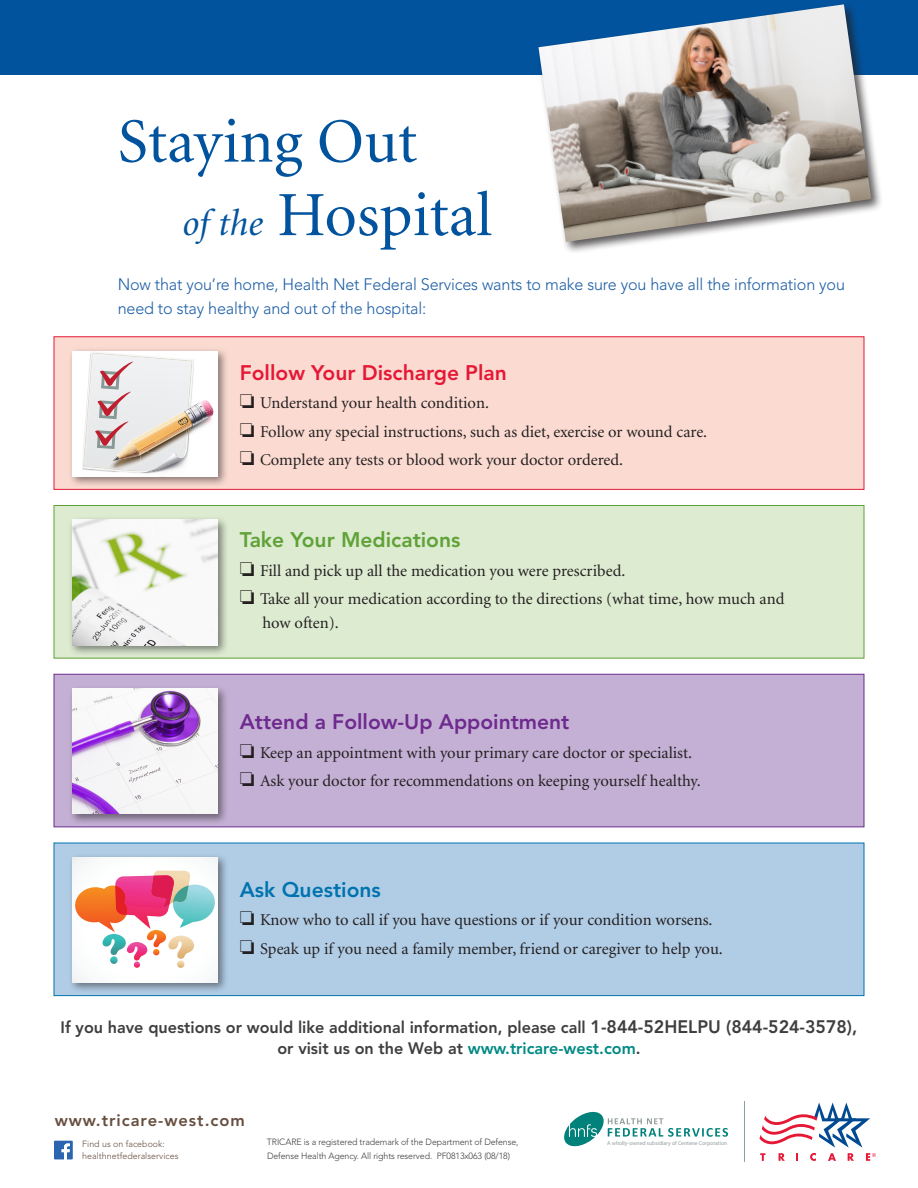
<style>
.page{position:relative;width:918px;height:1188px;background:#fff}
.page>*{position:absolute;margin:0;border:0;box-sizing:border-box;transform-origin:0 0}
.t1{font:63px/73.5px "Minion";color:#01539e}
.t2{font:800 21px "Avenir LT Std";color:#6e2a8e}
.t3{font:800 21px "Avenir LT Std";color:#e51836}
.t4{font:800 21px "Avenir LT Std";color:#5fa237}
.t5{font:800 21px "Avenir LT Std";color:#0073ae}
.t6{font:16.5px/24px "Minion";color:#231f20}
.t7{font:800 16.5px/21px "Avenir LT Std";color:#3e3e3f;text-align:center}
.t8{font:300 16.5px/24px "Avenir LT Std";letter-spacing:-.01em;color:#1c5ea5}
.t9{font:800 16.5px "Avenir LT Std";letter-spacing:.06em;color:#674e3f}
.t10{font:300 9px/13.5px "Avenir LT Std";letter-spacing:-.01em;color:#3e3e3f}
.t11{font:300 9px/12px "Avenir LT Std";letter-spacing:.005em;color:#674e3f}
.t12{font:5.7px "Myriad Pro";color:#919d9c}
.s1{font-style:italic;font-size:37.5px}
.s2{font-size:18px}
.s3{color:#008984}
</style>
<div class="page">
<div style="left:0;top:0;width:918px;height:75px;background:#01539e"></div>
<div style="left:54px;top:336px;width:810px;height:154px;background:#fbdbd1;border:1px solid #e51836"></div>
<div style="left:54px;top:505px;width:810px;height:153px;background:#ddebd1;border:1px solid #5fa237"></div>
<div style="left:54px;top:674px;width:810px;height:153px;background:#c4b0d4;border:1px solid #6e2a8e"></div>
<div style="left:54px;top:843px;width:810px;height:153px;background:#b1cde6;border:1px solid #0073ae"></div>
<div style="left:68px;top:347px;width:161px;height:141px;background:#231f20;opacity:.53"></div>
<div style="left:72px;top:351px;width:146px;height:125px;background:#fff"></div>
<svg style="left:82px;top:352px;width:132px;height:122px"></svg>
<img style="left:178px;top:406px;width:24px;height:18px">
<img style="left:154px;top:424px;width:43px;height:18px">
<img style="left:134px;top:445px;width:20px;height:10px">
<img style="left:118px;top:445px;width:16px;height:12px">
<img style="left:117px;top:442px;width:15px;height:14px">
<img style="left:128px;top:442px;width:30px;height:3px">
<div style="left:68px;top:516px;width:161px;height:141px;background:#231f20;opacity:.53"></div>
<img style="left:72px;top:520px;width:145px;height:125px">
<div style="left:68px;top:684px;width:161px;height:141px;background:#231f20;opacity:.53"></div>
<img style="left:72px;top:688px;width:146px;height:126px">
<div style="left:68px;top:853px;width:161px;height:141px;background:#231f20;opacity:.53"></div>
<div style="left:72px;top:857px;width:146px;height:126px;background:#fcfdfd"></div>
<svg style="left:75px;top:871px;width:144px;height:97px"></svg>
<div style="left:536px;top:1px;width:348px;height:253px;background:#231f20;opacity:.75"></div>
<img style="left:538px;top:4px;width:333px;height:238px">
<svg style="left:759px;top:1103px;width:117px;height:58px"></svg>
<hr style="left:744px;top:1101px;width:1px;height:61px;background:#919e9e">
<svg style="left:564px;top:1111px;width:164px;height:36px"></svg>
<svg style="left:54px;top:1141px;width:19px;height:18px"></svg>
<h1 class="t1" style="left:181px;top:107px;width:312px;text-indent:-63px">Staying Out<br><span class="s1">of the</span> Hospital</h1>
<p class="t8" style="left:118px;top:272px;width:729px">Now that you’re home, Health Net Federal Services wants to make sure you have all the information you need to stay healthy and out of the hospital:</p>
<p class="t3" style="left:240px;top:360px;width:269px">Follow Your Discharge Plan</p>
<p class="t6" style="left:240px;top:392px;width:251px">□ Understand your health condition.</p>
<p class="t6" style="left:240px;top:420px;width:469px">□ Follow any special instructions, such as diet, exercise or wound care.</p>
<p class="t6" style="left:240px;top:449px;width:385px">□ Complete any tests or blood work your doctor ordered.</p>
<p class="t4" style="left:240px;top:527px;width:222px">Take Your Medications</p>
<p class="t6" style="left:240px;top:559px;width:387px">□ Fill and pick up all the medication you were prescribed.</p>
<p class="t6" style="left:263px;top:587px;width:523px;text-indent:-23px">□ Take all your medication according to the directions (what time, how much and how often).</p>
<p class="t2" style="left:240px;top:709px;width:331px">Attend a Follow-Up Appointment</p>
<p class="t6" style="left:240px;top:741px;width:454px">□ Keep an appointment with your primary care doctor or specialist.</p>
<p class="t6" style="left:240px;top:769px;width:463px">□ Ask your doctor for recommendations on keeping yourself healthy.</p>
<p class="t5" style="left:240px;top:877px;width:143px">Ask Questions</p>
<p class="t6" style="left:240px;top:908px;width:474px">□ Know who to call if you have questions or if your condition worsens.</p>
<p class="t6" style="left:240px;top:937px;width:485px">□ Speak up if you need a family member, friend or caregiver to help you.</p>
<p class="t7" style="left:61px;top:1017px;width:798px">If you have questions or would like additional information, please call <span class="s2">1-844-52HELPU (844-524-3578), </span>or visit us on the Web at <span class="s3">www.tricare-west.com</span>.</p>
<p class="t9" style="left:55px;top:1110px;width:192px">www.tricare-west.com</p>
<p class="t11" style="left:82px;top:1138px;width:98px">Find us on facebook: healthnetfederalservices</p>
<p class="t10" style="left:267px;top:1135px;width:253px">TRICARE is a registered trademark of the Department of Defense,<br>Defense Health Agency. All rights reserved. PF0813x063 (08/18)</p>
<p class="t12" style="left:607px;top:1140px;width:122px">A wholly-owned subsidiary of Centene Corporation</p>
</div>
